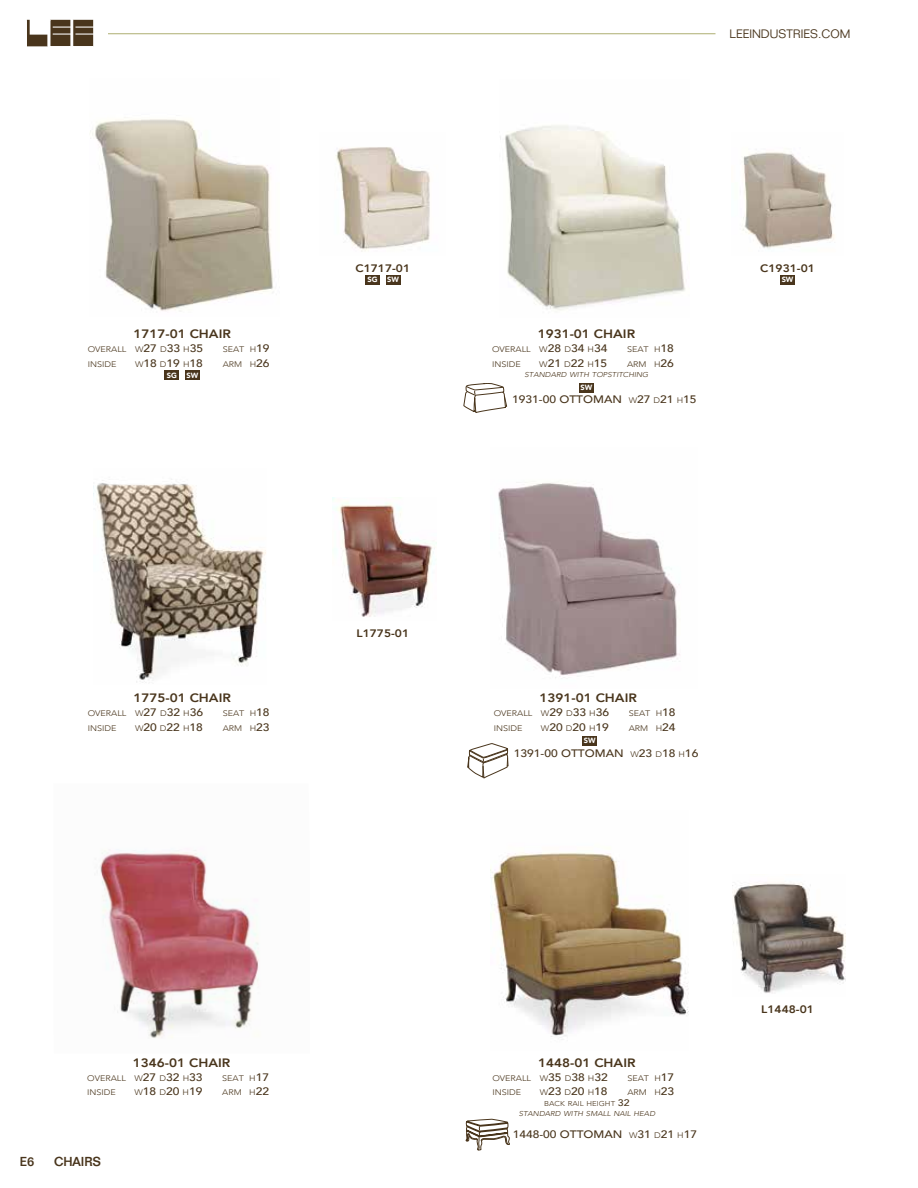
<style>
.page{position:relative;width:918px;height:1188px;background:#fff}
.page>*{position:absolute;margin:0;border:0;box-sizing:border-box;transform-origin:0 0}
.t1{font:500 12.75px "Folio";color:#49351c}
.t2{font:800 12.15px "Avenir";color:#49351c;scale:1.11 1}
.t3{font:300 12px "Folio";color:#49351c}
.t4{font:500 10.8px "Avenir";color:#49351c;scale:1.11 1}
.t5{font:800 10.8px "Avenir";color:#49351c;scale:1.11 1}
.t6{font:300 8.1px "Avenir";color:#49351c;scale:1.11 1}
.t7{font:900 7.5px "Avenir";color:#fff}
.t8{font:italic 300 7.05px/10.5px "Avenir";color:#49351c;text-align:center;scale:1.11 1}
.s1{font-weight:500;font-size:10.8px}
.s2{font-weight:300;font-size:8.1px}
.s3{font-style:inherit}
.s4{font-style:normal}
.s5{font-weight:500;font-style:normal;font-size:9.45px}
</style>
<div class="page">
<div style="left:780px;top:275px;width:15px;height:10px;background:#49351c"></div>
<div style="left:386px;top:275px;width:14px;height:10px;background:#49351c"></div>
<div style="left:365px;top:275px;width:15px;height:10px;background:#49351c"></div>
<hr style="left:108px;top:33px;width:608px;height:1px;background:#adae71">
<svg style="left:26px;top:20px;width:67px;height:27px"></svg>
<img style="left:336px;top:147px;width:94px;height:105px">
<img style="left:742px;top:152px;width:93px;height:97px">
<img style="left:333px;top:498px;width:102px;height:119px">
<img style="left:733px;top:883px;width:112px;height:110px">
<img style="left:490px;top:852px;width:199px;height:188px">
<svg style="left:466px;top:1119px;width:44px;height:31px"></svg>
<img style="left:500px;top:125px;width:186px;height:186px">
<svg style="left:463px;top:383px;width:44px;height:30px"></svg>
<img style="left:90px;top:117px;width:183px;height:195px">
<div style="left:185px;top:370px;width:15px;height:10px;background:#49351c"></div>
<div style="left:165px;top:370px;width:14px;height:10px;background:#49351c"></div>
<div style="left:579px;top:383px;width:15px;height:10px;background:#49351c"></div>
<img style="left:96px;top:479px;width:170px;height:204px">
<img style="left:100px;top:849px;width:159px;height:189px">
<img style="left:498px;top:482px;width:182px;height:196px">
<svg style="left:467px;top:743px;width:41px;height:35px"></svg>
<div style="left:582px;top:736px;width:15px;height:10px;background:#49351c"></div>
<h3 class="t3" style="left:730px;top:27px;width:122px">LEEINDUSTRIES.COM</h3>
<h2 class="t2" style="left:134px;top:324px;width:89px">1717-01 CHAIR</h2>
<p class="t6" style="left:88px;top:345px;width:105px">OVERALL W<span class="s1">27</span> D<span class="s1">33</span> H<span class="s1">35</span></p>
<p class="t6" style="left:223px;top:345px;width:44px">SEAT H<span class="s1">19</span></p>
<p class="t6" style="left:88px;top:359px;width:27px">INSIDE</p>
<h3 class="t4" style="left:135px;top:353px;width:63px"><span class="s2">W</span>18 <span class="s2">D</span>19 <span class="s2">H</span>18</h3>
<p class="t6" style="left:223px;top:359px;width:44px">ARM H<span class="s1">26</span></p>
<p class="t7" style="left:167px;top:369px;width:12px">SG</p>
<p class="t7" style="left:187px;top:369px;width:13px">SW</p>
<h3 class="t5" style="left:356px;top:259px;width:51px">C1717-01</h3>
<p class="t7" style="left:368px;top:273px;width:12px">SG</p>
<p class="t7" style="left:387px;top:273px;width:13px">SW</p>
<h2 class="t2" style="left:538px;top:324px;width:89px">1931-01 CHAIR</h2>
<p class="t6" style="left:492px;top:345px;width:105px">OVERALL W<span class="s1">28</span> D<span class="s1">34</span> H<span class="s1">34</span></p>
<p class="t6" style="left:627px;top:345px;width:44px">SEAT H<span class="s1">18</span></p>
<p class="t6" style="left:492px;top:359px;width:27px">INSIDE</p>
<h3 class="t4" style="left:539px;top:353px;width:63px"><span class="s2">W</span>21 <span class="s2">D</span>22 <span class="s2">H</span>15</h3>
<p class="t6" style="left:627px;top:359px;width:44px">ARM H<span class="s1">26</span></p>
<p class="t8" style="left:525px;top:369px;width:113px">STANDARD WITH TOPSTITCHING</p>
<h3 class="t4" style="left:512px;top:390px;width:168px">1931-00 <span class="s3">OTTOMAN</span> <span class="s2">W</span>27 <span class="s2">D</span>21 <span class="s2">H</span>15</h3>
<p class="t7" style="left:581px;top:381px;width:13px">SW</p>
<h3 class="t5" style="left:760px;top:259px;width:51px">C1931-01</h3>
<p class="t7" style="left:782px;top:273px;width:13px">SW</p>
<h2 class="t2" style="left:134px;top:688px;width:89px">1775-01 CHAIR</h2>
<p class="t6" style="left:88px;top:709px;width:105px">OVERALL W<span class="s1">27</span> D<span class="s1">32</span> H<span class="s1">36</span></p>
<p class="t6" style="left:223px;top:709px;width:44px">SEAT H<span class="s1">18</span></p>
<p class="t6" style="left:88px;top:723px;width:27px">INSIDE</p>
<h3 class="t4" style="left:135px;top:718px;width:63px"><span class="s2">W</span>20 <span class="s2">D</span>22 <span class="s2">H</span>18</h3>
<p class="t6" style="left:223px;top:723px;width:44px">ARM H<span class="s1">23</span></p>
<h3 class="t5" style="left:357px;top:625px;width:49px">L1775-01</h3>
<h2 class="t2" style="left:539px;top:688px;width:89px">1391-01 CHAIR</h2>
<p class="t6" style="left:494px;top:709px;width:105px">OVERALL W<span class="s1">29</span> D<span class="s1">33</span> H<span class="s1">36</span></p>
<p class="t6" style="left:629px;top:709px;width:44px">SEAT H<span class="s1">18</span></p>
<p class="t6" style="left:494px;top:723px;width:27px">INSIDE</p>
<h3 class="t4" style="left:541px;top:718px;width:63px"><span class="s2">W</span>20 <span class="s2">D</span>20 <span class="s2">H</span>19</h3>
<p class="t6" style="left:629px;top:723px;width:44px">ARM H<span class="s1">24</span></p>
<h3 class="t4" style="left:514px;top:744px;width:168px">1391-00 <span class="s3">OTTOMAN</span> <span class="s2">W</span>23 <span class="s2">D</span>18 <span class="s2">H</span>16</h3>
<p class="t7" style="left:584px;top:734px;width:13px">SW</p>
<h2 class="t2" style="left:133px;top:1053px;width:89px">1346-01 CHAIR</h2>
<p class="t6" style="left:87px;top:1073px;width:105px">OVERALL W<span class="s1">27</span> D<span class="s1">32</span> H<span class="s1">33</span></p>
<p class="t6" style="left:222px;top:1073px;width:44px">SEAT H<span class="s1">17</span></p>
<p class="t6" style="left:87px;top:1088px;width:27px">INSIDE</p>
<h3 class="t4" style="left:134px;top:1082px;width:63px"><span class="s2">W</span>18 <span class="s2">D</span>20 <span class="s2">H</span>19</h3>
<p class="t6" style="left:222px;top:1088px;width:44px">ARM H<span class="s1">22</span></p>
<h1 class="t1" style="left:20px;top:1154px;width:16px">E6</h1>
<h1 class="t1" style="left:54px;top:1154px;width:48px">CHAIRS</h1>
<h2 class="t2" style="left:538px;top:1053px;width:89px">1448-01 CHAIR</h2>
<p class="t6" style="left:492px;top:1073px;width:105px">OVERALL W<span class="s1">35</span> D<span class="s1">38</span> H<span class="s1">32</span></p>
<p class="t6" style="left:627px;top:1073px;width:44px">SEAT H<span class="s1">17</span></p>
<p class="t6" style="left:492px;top:1088px;width:27px">INSIDE</p>
<h3 class="t4" style="left:540px;top:1082px;width:63px"><span class="s2">W</span>23 <span class="s2">D</span>20 <span class="s2">H</span>18</h3>
<p class="t6" style="left:627px;top:1088px;width:44px">ARM H<span class="s1">23</span></p>
<p class="t8" style="left:519px;top:1098px;width:124px"><span class="s4">BACK RAIL HEIGHT</span> <span class="s5">32<br></span>STANDARD WITH SMALL NAIL HEAD</p>
<h3 class="t4" style="left:513px;top:1125px;width:168px">1448-00 <span class="s3">OTTOMAN</span> <span class="s2">W</span>31 <span class="s2">D</span>21 <span class="s2">H</span>17</h3>
<h3 class="t5" style="left:761px;top:1001px;width:49px">L1448-01</h3>
</div>
